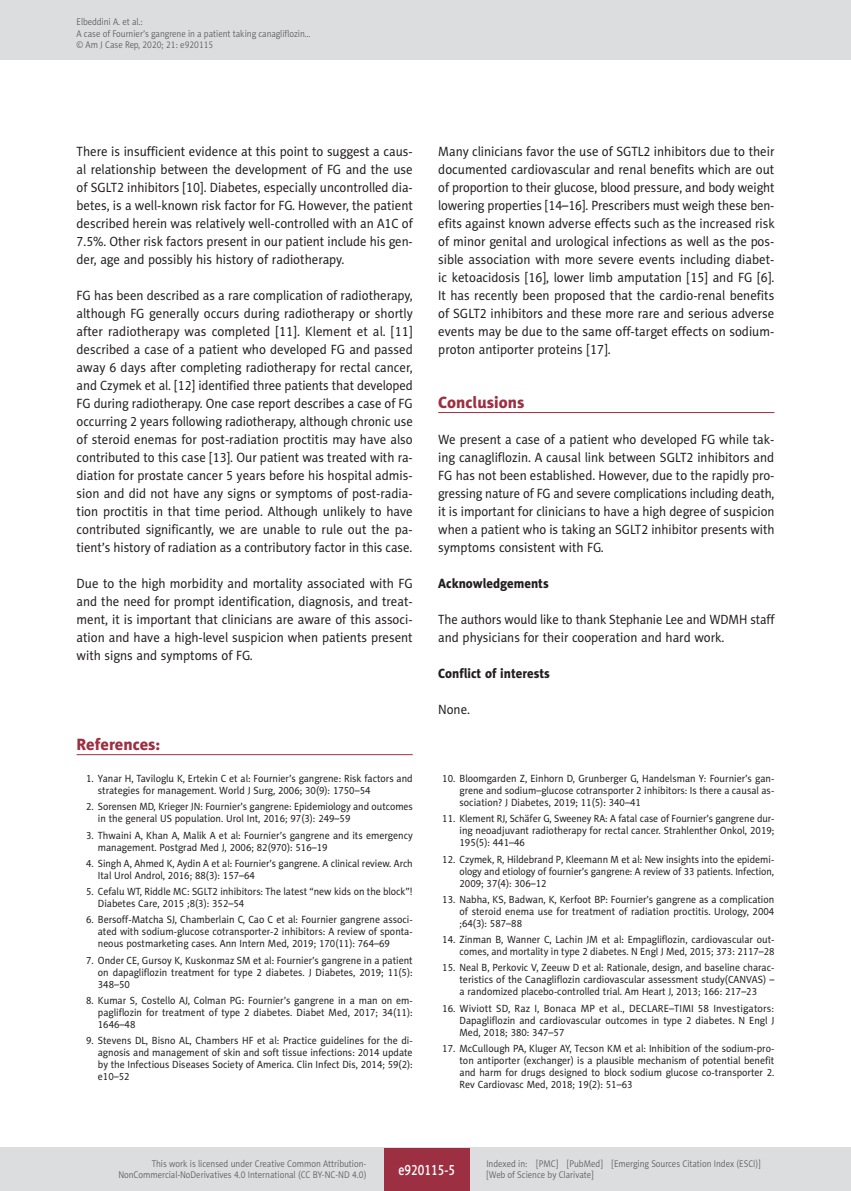
<style>
.page{position:relative;width:851px;height:1191px;background:#fff}
.page>*{position:absolute;margin:0;border:0;box-sizing:border-box;transform-origin:0 0}
.AJCR_Headline_1{font:16.5px "Naomi Sans EFN Heavy";color:#9d2f42}
.AJCR_Referencje_Tytu{font:16.5px "Naomi Sans EFN Heavy";color:#9d2f42}
.t1{font:15px "Naomi Sans EFN Medium";color:#fff;scale:.8 1}
.AJCR_Body{font:13.5px/18px "Naomi Sans EFN";color:#231f20;text-align:justify;scale:.95 1}
.AJCR_Body-2{font:13.5px/18px "Naomi Sans EFN";color:#231f20;scale:.93 1}
.AJCR_Headline_2{font:13.5px "Naomi Sans EFN Heavy";color:#231f20;scale:.95 1}
.AJCR_Referencje_punk{font:10.5px/12px "Naomi Sans EFN";color:#231f20;text-align:justify;scale:.95 1}
.AJCR_Referencje_punk-2{font:10.5px/12px "Naomi Sans EFN";color:#231f20;scale:.94 1}
.AJCR_Referencje_punk-3{font:10.5px/12px "Naomi Sans EFN";color:#231f20;text-align:justify}
.t2{font:9.75px/11.2px "Naomi Sans EFN Light";color:#57585a;scale:.9 1}
</style>
<div class="page">
<hr style="left:438px;top:412px;width:336px;height:1px;background:#9d2f42">
<hr style="left:77px;top:754px;width:335px;height:1px;background:#9d2f42">
<div style="left:0;top:0;width:850px;height:60px;background:#dcdddf"></div>
<div style="left:0;top:1148px;width:850px;height:43px;background:#dcdddf"></div>
<div style="left:384px;top:1147px;width:85px;height:43px;background:#9d2f42"></div>
<p class="t2" style="left:77px;top:16px;width:261px">Elbeddini A. et al.:<br>A case of Fournier’s gangrene in a patient taking canagliflozin… © Am J Case Rep, 2020; 21: e920115</p>
<p class="AJCR_Body" style="left:77px;top:142px;width:355px">There is insufficient evidence at this point to suggest a caus&shy;al relationship between the development of FG and the use of SGLT2 inhibitors [10]. Diabetes, especially uncontrolled dia&shy;betes, is a well-known risk factor for FG. However, the patient described herein was relatively well-controlled with an A1C of 7.5%. Other risk factors present in our patient include his gen&shy;der, age and possibly his history of radiotherapy.</p>
<p class="AJCR_Body" style="left:77px;top:286px;width:355px">FG has been described as a rare complication of radiotherapy, although FG generally occurs during radiotherapy or shortly after radiotherapy was completed [11]. Klement et al. [11] described a case of a patient who developed FG and passed away 6 days after completing radiotherapy for rectal cancer, and Czymek et al. [12] identified three patients that developed FG during radiotherapy. One case report describes a case of FG occurring 2 years following radiotherapy, although chronic use of steroid enemas for post-radiation proctitis may have also contributed to this case [13]. Our patient was treated with ra&shy;diation for prostate cancer 5 years before his hospital admis&shy;sion and did not have any signs or symptoms of post-radia&shy;tion proctitis in that time period. Although unlikely to have contributed significantly, we are unable to rule out the pa&shy;tient’s history of radiation as a contributory factor in this case.</p>
<p class="AJCR_Body" style="left:77px;top:574px;width:355px">Due to the high morbidity and mortality associated with FG and the need for prompt identification, diagnosis, and treat&shy;ment, it is important that clinicians are aware of this associ&shy;ation and have a high-level suspicion when patients present with signs and symptoms of FG.</p>
<p class="AJCR_Referencje_Tytu" style="left:77px;top:734px;width:85px">References:</p>
<p class="AJCR_Referencje_punk" style="left:98px;top:772px;width:333px;text-indent:-12px">1. Yanar H, Taviloglu K, Ertekin C et al: Fournier’s gangrene: Risk factors and strategies for management. World J Surg, 2006; 30(9): 1750–54</p>
<p class="AJCR_Referencje_punk-2" style="left:98px;top:801px;width:336px;text-indent:-12px">2. Sorensen MD, Krieger JN: Fournier’s gangrene: Epidemiology and outcomes in the general US population. Urol Int, 2016; 97(3): 249–59</p>
<p class="AJCR_Referencje_punk" style="left:98px;top:829px;width:333px;text-indent:-12px">3. Thwaini A, Khan A, Malik A et al: Fournier’s gangrene and its emergency management. Postgrad Med J, 2006; 82(970): 516–19</p>
<p class="AJCR_Referencje_punk-2" style="left:98px;top:857px;width:336px;text-indent:-12px">4. Singh A, Ahmed K, Aydin A et al: Fournier’s gangrene. A clinical review. Arch<br>Ital Urol Androl, 2016; 88(3): 157–64</p>
<p class="AJCR_Referencje_punk-2" style="left:98px;top:885px;width:336px;text-indent:-12px">5. Cefalu WT, Riddle MC: SGLT2 inhibitors: The latest “new kids on the block”!<br>Diabetes Care, 2015 ;8(3): 352–54</p>
<p class="AJCR_Referencje_punk" style="left:98px;top:914px;width:333px;text-indent:-12px">6. Bersoff-Matcha SJ, Chamberlain C, Cao C et al: Fournier gangrene associ&shy;ated with sodium-glucose cotransporter-2 inhibitors: A review of sponta&shy;neous postmarketing cases. Ann Intern Med, 2019; 170(11): 764–69</p>
<p class="AJCR_Referencje_punk" style="left:98px;top:954px;width:333px;text-indent:-12px">7. Onder CE, Gursoy K, Kuskonmaz SM et al: Fournier’s gangrene in a patient on dapagliflozin treatment for type 2 diabetes. J Diabetes, 2019; 11(5):<br>348–50</p>
<p class="AJCR_Referencje_punk" style="left:98px;top:994px;width:333px;text-indent:-12px">8. Kumar S, Costello AJ, Colman PG: Fournier’s gangrene in a man on em&shy;pagliflozin for treatment of type 2 diabetes. Diabet Med, 2017; 34(11):<br>1646–48</p>
<p class="AJCR_Referencje_punk" style="left:98px;top:1034px;width:333px;text-indent:-12px">9. Stevens DL, Bisno AL, Chambers HF et al: Practice guidelines for the di&shy;agnosis and management of skin and soft tissue infections: 2014 update by the Infectious Diseases Society of America. Clin Infect Dis, 2014; 59(2): e10–52</p>
<p class="AJCR_Body" style="left:438px;top:142px;width:355px">Many clinicians favor the use of SGTL2 inhibitors due to their documented cardiovascular and renal benefits which are out of proportion to their glucose, blood pressure, and body weight lowering properties [14–16]. Prescribers must weigh these ben&shy;efits against known adverse effects such as the increased risk of minor genital and urological infections as well as the pos&shy;sible association with more severe events including diabet&shy;ic ketoacidosis [16], lower limb amputation [15] and FG [6].<br>It has recently been proposed that the cardio-renal benefits of SGLT2 inhibitors and these more rare and serious adverse events may be due to the same off-target effects on sodium&shy;proton antiporter proteins [17].</p>
<p class="AJCR_Headline_1" style="left:438px;top:392px;width:88px">Conclusions</p>
<p class="AJCR_Body" style="left:438px;top:430px;width:355px">We present a case of a patient who developed FG while tak&shy;ing canagliflozin. A causal link between SGLT2 inhibitors and FG has not been established. However, due to the rapidly pro&shy;gressing nature of FG and severe complications including death, it is important for clinicians to have a high degree of suspicion when a patient who is taking an SGLT2 inhibitor presents with symptoms consistent with FG.</p>
<p class="AJCR_Headline_2" style="left:438px;top:575px;width:118px">Acknowledgements</p>
<p class="AJCR_Body-2" style="left:438px;top:610px;width:363px">The authors would like to thank Stephanie Lee and WDMH staff and physicians for their cooperation and hard work.</p>
<p class="AJCR_Headline_2" style="left:438px;top:665px;width:119px">Conflict of interests</p>
<p class="AJCR_Body" style="left:438px;top:700px;width:35px">None.</p>
<p class="AJCR_Referencje_punk" style="left:459px;top:772px;width:333px;text-indent:-17px">10. Bloomgarden Z, Einhorn D, Grunberger G, Handelsman Y: Fournier’s gan&shy;grene and sodium–glucose cotransporter 2 inhibitors: Is there a causal as&shy;sociation? J Diabetes, 2019; 11(5): 340–41</p>
<p class="AJCR_Referencje_punk-2" style="left:459px;top:813px;width:336px;text-align:justify;text-indent:-17px">11. Klement RJ, Schäfer G, Sweeney RA: A fatal case of Fournier’s gangrene dur&shy;ing neoadjuvant radiotherapy for rectal cancer. Strahlenther Onkol, 2019; 195(5): 441–46</p>
<p class="AJCR_Referencje_punk-2" style="left:459px;top:853px;width:336px;text-align:justify;text-indent:-17px">12. Czymek, R, Hildebrand P, Kleemann M et al: New insights into the epidemi&shy;ology and etiology of fournier’s gangrene: A review of 33 patients. Infection, 2009; 37(4): 306–12</p>
<p class="AJCR_Referencje_punk" style="left:459px;top:893px;width:333px;text-indent:-17px">13. Nabha, KS, Badwan, K, Kerfoot BP: Fournier’s gangrene as a complication of steroid enema use for treatment of radiation proctitis. Urology, 2004 ;64(3): 587–88</p>
<p class="AJCR_Referencje_punk" style="left:442px;top:933px;width:351px;text-align:right">14. Zinman B, Wanner C, Lachin JM et al: Empagliflozin, cardiovascular out&shy;comes, and mortality in type 2 diabetes. N Engl J Med, 2015; 373: 2117–28</p>
<p class="AJCR_Referencje_punk" style="left:459px;top:962px;width:333px;text-indent:-17px">15. Neal B, Perkovic V, Zeeuw D et al: Rationale, design, and baseline charac&shy;teristics of the Canagliflozin cardiovascular assessment study(CANVAS) – a randomized placebo-controlled trial. Am Heart J, 2013; 166: 217–23</p>
<p class="AJCR_Referencje_punk-3" style="left:459px;top:1002px;width:316px;text-indent:-17px">16. Wiviott SD, Raz I, Bonaca MP et al., DECLARE–TIMI 58 Investigators:<br>Dapagliflozin and cardiovascular outcomes in type 2 diabetes. N Engl J Med, 2018; 380: 347–57</p>
<p class="AJCR_Referencje_punk" style="left:459px;top:1042px;width:333px;text-indent:-17px">17. McCullough PA, Kluger AY, Tecson KM et al: Inhibition of the sodium-pro&shy;ton antiporter (exchanger) is a plausible mechanism of potential benefit and harm for drugs designed to block sodium glucose co-transporter 2.<br>Rev Cardiovasc Med, 2018; 19(2): 51–63</p>
<p class="t2" style="left:118px;top:1158px;width:277px;text-align:right">This work is licensed under Creative Common Attribution-<br>NonCommercial-NoDerivatives 4.0 International (CC BY-NC-ND 4.0)</p>
<p class="t1" style="left:398px;top:1160px;width:72px">e920115-5</p>
<p class="t2" style="left:486px;top:1158px;width:306px">Indexed in: [PMC] [PubMed] [Emerging Sources Citation Index (ESCI)] [Web of Science by Clarivate]</p>
</div>
